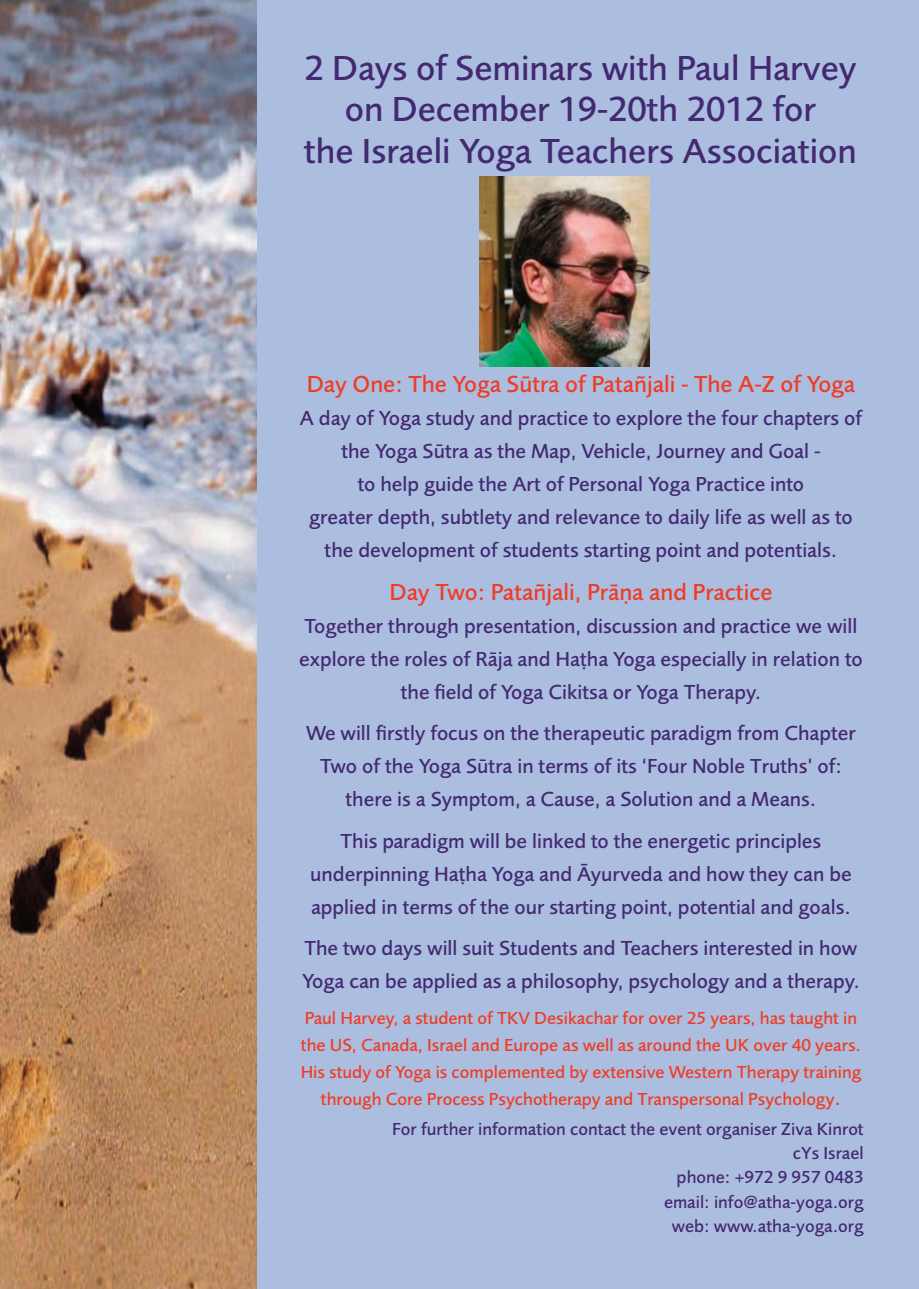
<style>
.page{position:relative;width:919px;height:1289px;background:#fff}
.page>*{position:absolute;margin:0;border:0;box-sizing:border-box;transform-origin:0 0}
.t1{font:500 36px/41.5px "Foundry San Skrit";color:#432971;text-align:center}
.t2{font:500 24px "Foundry San Skrit";color:#ef3c25}
.t3{font:500 21px/33px "Foundry San Skrit";color:#432971;text-align:center}
.t4{font:500 18px/27px "Foundry San Skrit";color:#ef3c25;text-align:center}
.t5{font:500 18px/24px "Foundry San Skrit";color:#432971;text-align:right}
.s1{font-size:21px}
</style>
<div class="page">
<img style="left:0;top:0;width:258px;height:1288px">
<div style="left:258px;top:0;width:660px;height:1288px;background:#acbee0"></div>
<img style="left:479px;top:177px;width:170px;height:189px">
<h1 class="t1" style="left:304px;top:51px;width:554px">2 Days of Seminars with Paul Harvey on December 19-20th 2012 for<br>the Israeli Yoga Teachers Association</h1>
<p class="t2" style="left:307px;top:376px;width:550px">Day One: The Yoga Sūtra of Patañjali - The A-Z of Yoga</p>
<p class="t3" style="left:300px;top:404px;width:563px">A day of Yoga study and practice to explore the four chapters of the Yoga Sūtra as the Map, Vehicle, Journey and Goal -<br>to help guide the Art of Personal Yoga Practice into<br>greater depth, subtlety and relevance to daily life as well as to the development of students starting point and potentials.</p>
<p class="t2" style="left:389px;top:583px;width:384px">Day Two: Patañjali, Prāṇa and Practice</p>
<p class="t3" style="left:299px;top:611px;width:565px">Together through presentation, discussion and practice we will explore the roles of Rāja and Haṭha Yoga especially in relation to the field of Yoga Cikitsa or Yoga Therapy.</p>
<p class="t3" style="left:306px;top:719px;width:551px">We will firstly focus on the therapeutic paradigm from Chapter<br>Two of the Yoga Sūtra in terms of its ‘Four Noble Truths’ of: there is a Symptom, a Cause, a Solution and a Means.</p>
<p class="t3" style="left:310px;top:826px;width:543px">This paradigm will be linked to the energetic principles underpinning Haṭha Yoga and Āyurveda and how they can be applied in terms of the our starting point, potential and goals.</p>
<p class="t3" style="left:302px;top:934px;width:559px;text-align:left">The two days will suit Students and Teachers interested in how<br>Yoga can be applied as a philosophy, psychology and a therapy.</p>
<p class="t4" style="left:300px;top:1006px;width:562px">Paul Harvey, a student of TKV Desikachar for over 25 years, has taught in the US, Canada, Israel and Europe as well as around the UK over 40 years.<br>His study of Yoga is complemented by extensive Western Therapy training through Core Process Psychotherapy and Transpersonal Psychology<span class="s1">.</span></p>
<p class="t5" style="left:392px;top:1119px;width:473px">For further information contact the event organiser Ziva Kinrot cYs Israel<br>phone: +972 9 957 0483<br>email: info@atha-yoga.org<br>web: www.atha-yoga.org</p>
</div>
